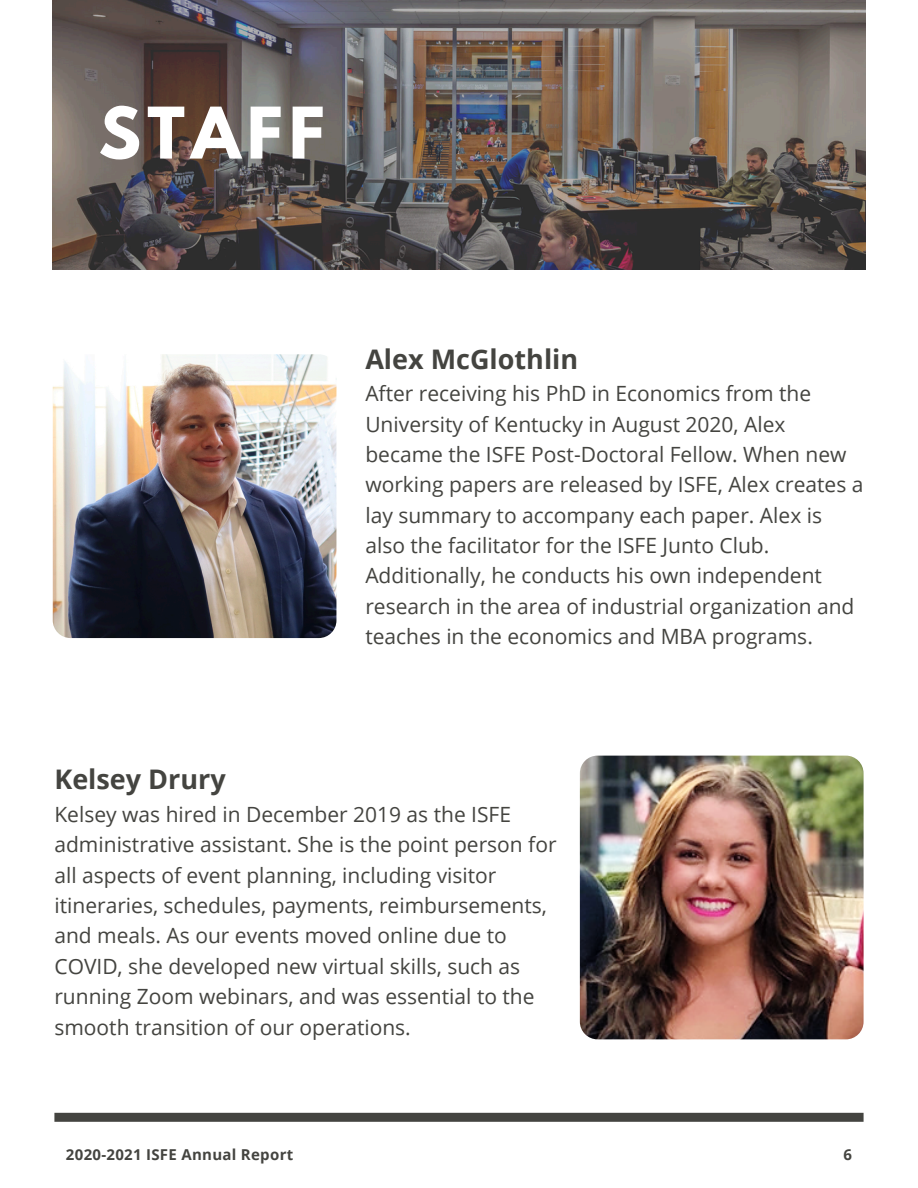
<style>
.page{position:relative;width:918px;height:1188px;background:#fff}
.page>*{position:absolute;margin:0;border:0;box-sizing:border-box;transform-origin:0 0}
.t1{font:700 63px "League Spartan";letter-spacing:.1em;color:#fff}
.t2{font:700 27px "Open Sans";color:#444440}
.t3{font:21px/30.3px "Open Sans";color:#444440}
.t4{font:700 15px "Open Sans";letter-spacing:.02em;color:#444440}
</style>
<div class="page">
<img style="left:53px;top:0;width:812px;height:270px">
<img style="left:53px;top:354px;width:283px;height:284px;border-radius:18px">
<img style="left:580px;top:756px;width:284px;height:283px;border-radius:18px">
<div style="left:54px;top:1113px;width:810px;height:9px;background:#444440"></div>
<p class="t1" style="left:99px;top:102px;width:227px">STAFF</p>
<h2 class="t2" style="left:365px;top:340px;width:214px">Alex McGlothlin</h2>
<h2 class="t3" style="left:365px;top:378px;width:500px">After receiving his PhD in Economics from the University of Kentucky in August 2020, Alex became the ISFE Post-Doctoral Fellow. When new working papers are released by ISFE, Alex creates a lay summary to accompany each paper. Alex is also the facilitator for the ISFE Junto Club.<br>Additionally, he conducts his own independent research in the area of industrial organization and teaches in the economics and MBA programs.</h2>
<h2 class="t2" style="left:54px;top:761px;width:173px">Kelsey Drury</h2>
<h2 class="t3" style="left:54px;top:799px;width:504px">Kelsey was hired in December 2019 as the ISFE administrative assistant. She is the point person for all aspects of event planning, including visitor itineraries, schedules, payments, reimbursements, and meals. As our events moved online due to COVID, she developed new virtual skills, such as running Zoom webinars, and was essential to the smooth transition of our operations.</h2>
<p class="t4" style="left:66px;top:1144px;width:229px">2020-2021 ISFE Annual Report</p>
<p class="t4" style="left:843px;top:1144px;width:10px">6</p>
</div>
